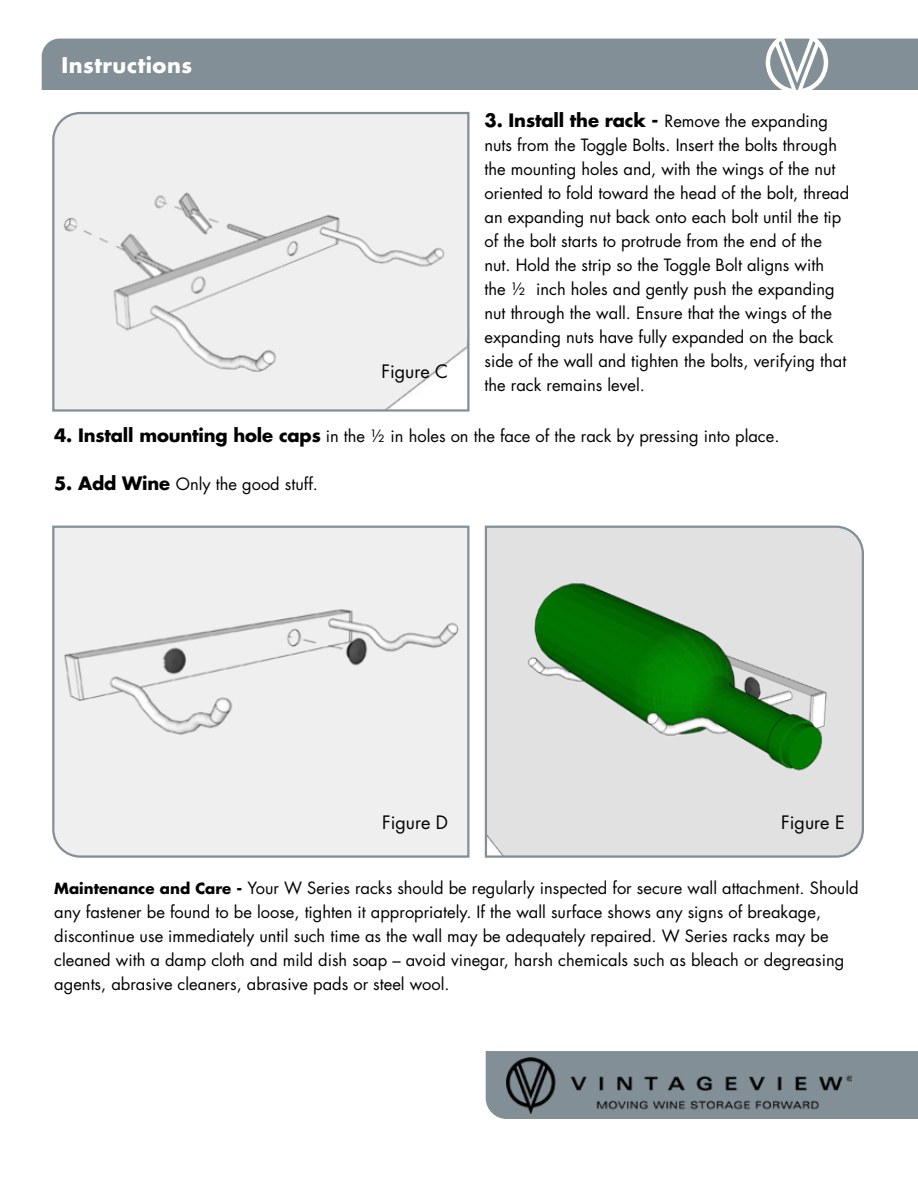
<style>
.page{position:relative;width:918px;height:1188px;background:#fff}
.page>*{position:absolute;margin:0;border:0;box-sizing:border-box;transform-origin:0 0}
.t1{font:700 21px "Futura Std";letter-spacing:.025em;color:#fff}
.t2{font:18px "Futura Std";color:#000}
.t3{font:16.5px/24px "Futura Std";color:#000}
.s1{font-weight:700;font-size:18px}
.s2{font-weight:700;font-size:15px}
</style>
<div class="page">
<div style="left:42px;top:39px;width:876px;height:51px;background:#828f97"></div>
<svg style="left:766px;top:38px;width:62px;height:52px"></svg>
<svg style="left:52px;top:111px;width:418px;height:301px"></svg>
<div style="left:486px;top:1051px;width:432px;height:68px;background:#828f97"></div>
<img style="left:507px;top:1058px;width:345px;height:56px">
<svg style="left:52px;top:525px;width:418px;height:333px"></svg>
<svg style="left:484px;top:525px;width:380px;height:333px;background:#b6cab7"></svg>
<p class="t1" style="left:62px;top:51px;width:132px">Instructions</p>
<p class="t2" style="left:381px;top:360px;width:68px">Figure C</p>
<p class="t3" style="left:484px;top:109px;width:366px"><span class="s1">3. Install the rack -</span> Remove the expanding nuts from the Toggle Bolts. Insert the bolts through the mounting holes and, with the wings of the nut oriented to fold toward the head of the bolt, thread an expanding nut back onto each bolt until the tip of the bolt starts to protrude from the end of the nut. Hold the strip so the Toggle Bolt aligns with the ½ inch holes and gently push the expanding nut through the wall. Ensure that the wings of the expanding nuts have fully expanded on the back side of the wall and tighten the bolts, verifying that the rack remains level.</p>
<p class="t3" style="left:54px;top:424px;width:727px"><span class="s1">4. Install mounting hole caps</span> in the ½ in holes on the face of the rack by pressing into place.</p>
<p class="t3" style="left:54px;top:472px;width:266px"><span class="s1">5. Add Wine</span> Only the good stuff.</p>
<p class="t2" style="left:382px;top:811px;width:68px">Figure D</p>
<p class="t2" style="left:781px;top:811px;width:65px">Figure E</p>
<p class="t3" style="left:54px;top:877px;width:806px"><span class="s2">Maintenance and Care -</span> Your W Series racks should be regularly inspected for secure wall attachment. Should any fastener be found to be loose, tighten it appropriately. If the wall surface shows any signs of breakage, discontinue use immediately until such time as the wall may be adequately repaired. W Series racks may be cleaned with a damp cloth and mild dish soap – avoid vinegar, harsh chemicals such as bleach or degreasing agents, abrasive cleaners, abrasive pads or steel wool.</p>
</div>
